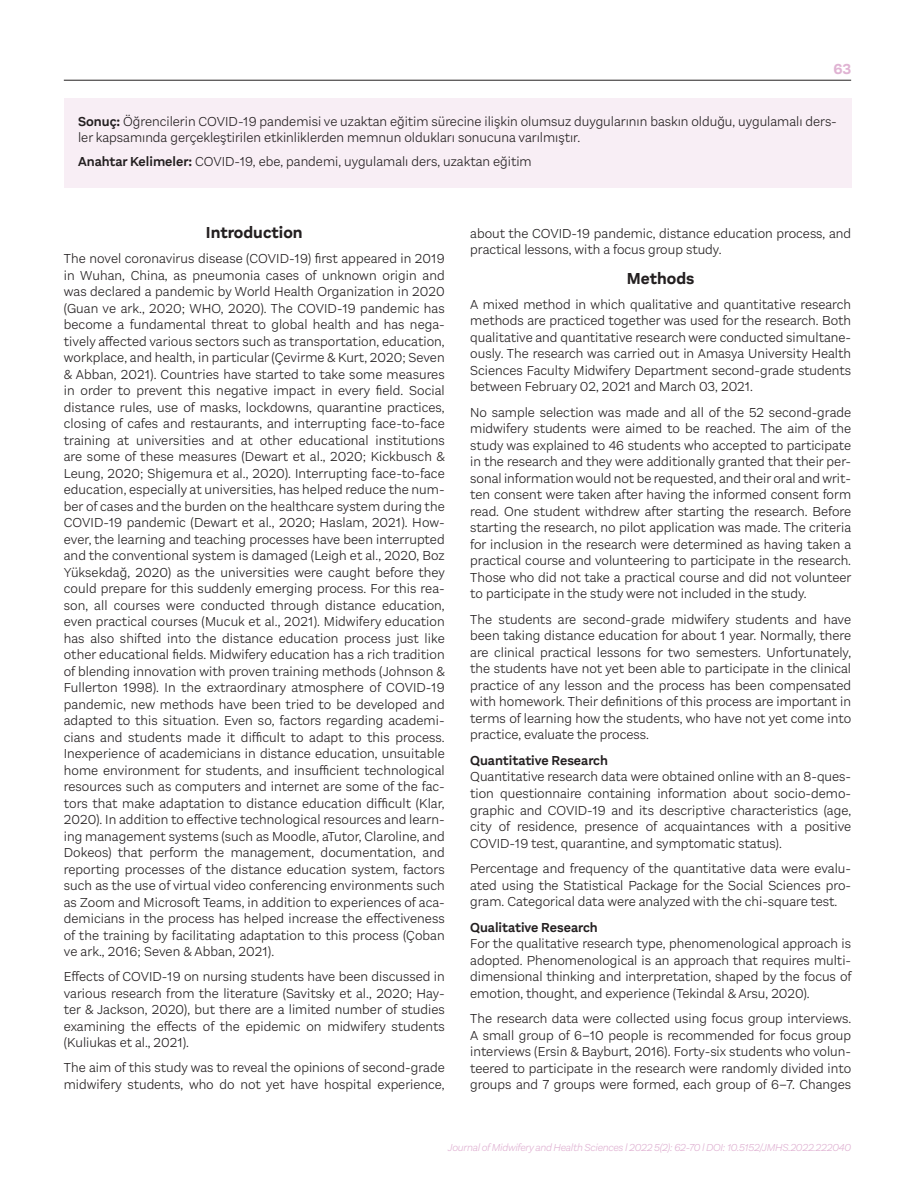
<style>
.page{position:relative;width:915px;height:1191px;background:#fff}
.page>*{position:absolute;margin:0;border:0;box-sizing:border-box;transform-origin:0 0}
.t1{font:700 16.5px "Aestetico";color:#231f20}
.t2{font:700 15px "Aestetico";color:#e0b3d3}
.t3{font:300 13.5px/16.5px "Aestetico";color:#231f20;text-align:justify}
.t4{font:600 13.5px "Aestetico";color:#231f20}
.t5{font:italic 300 10.5px "Aestetico";letter-spacing:-.025em;color:#e0b3d3}
.s1{font-weight:600}
</style>
<div class="page">
<hr style="left:64px;top:80px;width:786px;height:1px;background:#231f20">
<div style="left:64px;top:99px;width:786px;height:55px;background:#f8eef5"></div>
<div style="left:64px;top:140px;width:786px;height:47px;background:#f8eef5"></div>
<p class="t2" style="left:833px;top:60px;width:19px">63</p>
<p class="t3" style="left:78px;top:113px;width:760px"><span class="s1">Sonuç:</span> Öğrencilerin COVID-19 pandemisi ve uzaktan eğitim sürecine ilişkin olumsuz duygularının baskın olduğu, uygulamalı ders&shy;ler kapsamında gerçekleştirilen etkinliklerden memnun oldukları sonucuna varılmıştır.</p>
<p class="t3" style="left:78px;top:154px;width:455px"><span class="s1">Anahtar Kelimeler:</span> COVID-19, ebe, pandemi, uygulamalı ders, uzaktan eğitim</p>
<p class="t1" style="left:206px;top:223px;width:98px">Introduction</p>
<p class="t3" style="left:64px;top:250px;width:383px">The novel coronavirus disease (COVID-19) first appeared in 2019 in Wuhan, China, as pneumonia cases of unknown origin and was declared a pandemic by World Health Organization in 2020 (Guan ve ark., 2020; WHO, 2020). The COVID-19 pandemic has become a fundamental threat to global health and has nega&shy;tively affected various sectors such as transportation, education, workplace, and health, in particular (Çevirme &amp; Kurt, 2020; Seven &amp; Abban, 2021). Countries have started to take some measures in order to prevent this negative impact in every field. Social distance rules, use of masks, lockdowns, quarantine practices, closing of cafes and restaurants, and interrupting face-to-face training at universities and at other educational institutions are some of these measures (Dewart et al., 2020; Kickbusch &amp; Leung, 2020; Shigemura et al., 2020). Interrupting face-to-face education, especially at universities, has helped reduce the num&shy;ber of cases and the burden on the healthcare system during the COVID-19 pandemic (Dewart et al., 2020; Haslam, 2021). How&shy;ever, the learning and teaching processes have been interrupted and the conventional system is damaged (Leigh et al., 2020, Boz Yüksekdağ, 2020) as the universities were caught before they could prepare for this suddenly emerging process. For this rea&shy;son, all courses were conducted through distance education, even practical courses (Mucuk et al., 2021). Midwifery education has also shifted into the distance education process just like other educational fields. Midwifery education has a rich tradition of blending innovation with proven training methods (Johnson &amp; Fullerton 1998). In the extraordinary atmosphere of COVID-19 pandemic, new methods have been tried to be developed and adapted to this situation. Even so, factors regarding academi&shy;cians and students made it difficult to adapt to this process.<br>Inexperience of academicians in distance education, unsuitable home environment for students, and insufficient technological resources such as computers and internet are some of the fac&shy;tors that make adaptation to distance education difficult (Klar, 2020). In addition to effective technological resources and learn&shy;ing management systems (such as Moodle, aTutor, Claroline, and Dokeos) that perform the management, documentation, and reporting processes of the distance education system, factors such as the use of virtual video conferencing environments such as Zoom and Microsoft Teams, in addition to experiences of aca&shy;demicians in the process has helped increase the effectiveness of the training by facilitating adaptation to this process (Çoban ve ark., 2016; Seven &amp; Abban, 2021).</p>
<p class="t3" style="left:64px;top:968px;width:382px">Effects of COVID-19 on nursing students have been discussed in various research from the literature (Savitsky et al., 2020; Hay&shy;ter &amp; Jackson, 2020), but there are a limited number of studies examining the effects of the epidemic on midwifery students (Kuliukas et al., 2021).</p>
<p class="t3" style="left:64px;top:1059px;width:382px">The aim of this study was to reveal the opinions of second-grade midwifery students, who do not yet have hospital experience,</p>
<p class="t3" style="left:470px;top:225px;width:382px">about the COVID-19 pandemic, distance education process, and practical lessons, with a focus group study.</p>
<p class="t1" style="left:626px;top:268px;width:69px">Methods</p>
<p class="t3" style="left:470px;top:296px;width:382px">A mixed method in which qualitative and quantitative research methods are practiced together was used for the research. Both qualitative and quantitative research were conducted simultane&shy;ously. The research was carried out in Amasya University Health Sciences Faculty Midwifery Department second-grade students between February 02, 2021 and March 03, 2021.</p>
<p class="t3" style="left:470px;top:404px;width:382px">No sample selection was made and all of the 52 second-grade midwifery students were aimed to be reached. The aim of the study was explained to 46 students who accepted to participate in the research and they were additionally granted that their per&shy;sonal information would not be requested, and their oral and writ&shy;ten consent were taken after having the informed consent form read. One student withdrew after starting the research. Before starting the research, no pilot application was made. The criteria for inclusion in the research were determined as having taken a practical course and volunteering to participate in the research.<br>Those who did not take a practical course and did not volunteer to participate in the study were not included in the study.</p>
<p class="t3" style="left:470px;top:611px;width:382px">The students are second-grade midwifery students and have been taking distance education for about 1 year. Normally, there are clinical practical lessons for two semesters. Unfortunately, the students have not yet been able to participate in the clinical practice of any lesson and the process has been compensated with homework. Their definitions of this process are important in terms of learning how the students, who have not yet come into practice, evaluate the process.</p>
<p class="t4" style="left:470px;top:752px;width:139px">Quantitative Research</p>
<p class="t3" style="left:470px;top:768px;width:382px">Quantitative research data were obtained online with an 8-ques&shy;tion questionnaire containing information about socio-demo&shy;graphic and COVID-19 and its descriptive characteristics (age, city of residence, presence of acquaintances with a positive COVID-19 test, quarantine, and symptomatic status).</p>
<p class="t3" style="left:470px;top:860px;width:382px">Percentage and frequency of the quantitative data were evalu&shy;ated using the Statistical Package for the Social Sciences pro&shy;gram. Categorical data were analyzed with the chi-square test.</p>
<p class="t4" style="left:470px;top:919px;width:129px">Qualitative Research</p>
<p class="t3" style="left:470px;top:935px;width:382px">For the qualitative research type, phenomenological approach is adopted. Phenomenological is an approach that requires multi&shy;dimensional thinking and interpretation, shaped by the focus of emotion, thought, and experience (Tekindal &amp; Arsu, 2020).</p>
<p class="t3" style="left:470px;top:1010px;width:382px">The research data were collected using focus group interviews.<br>A small group of 6–10 people is recommended for focus group interviews (Ersin &amp; Bayburt, 2016). Forty-six students who volun&shy;teered to participate in the research were randomly divided into groups and 7 groups were formed, each group of 6–7. Changes</p>
<p class="t5" style="left:447px;top:1141px;width:404px">Journal of Midwifery and Health Sciences l 2022 5(2): 62-70 l DOI: 10.5152/JMHS.2022.222040</p>
</div>
